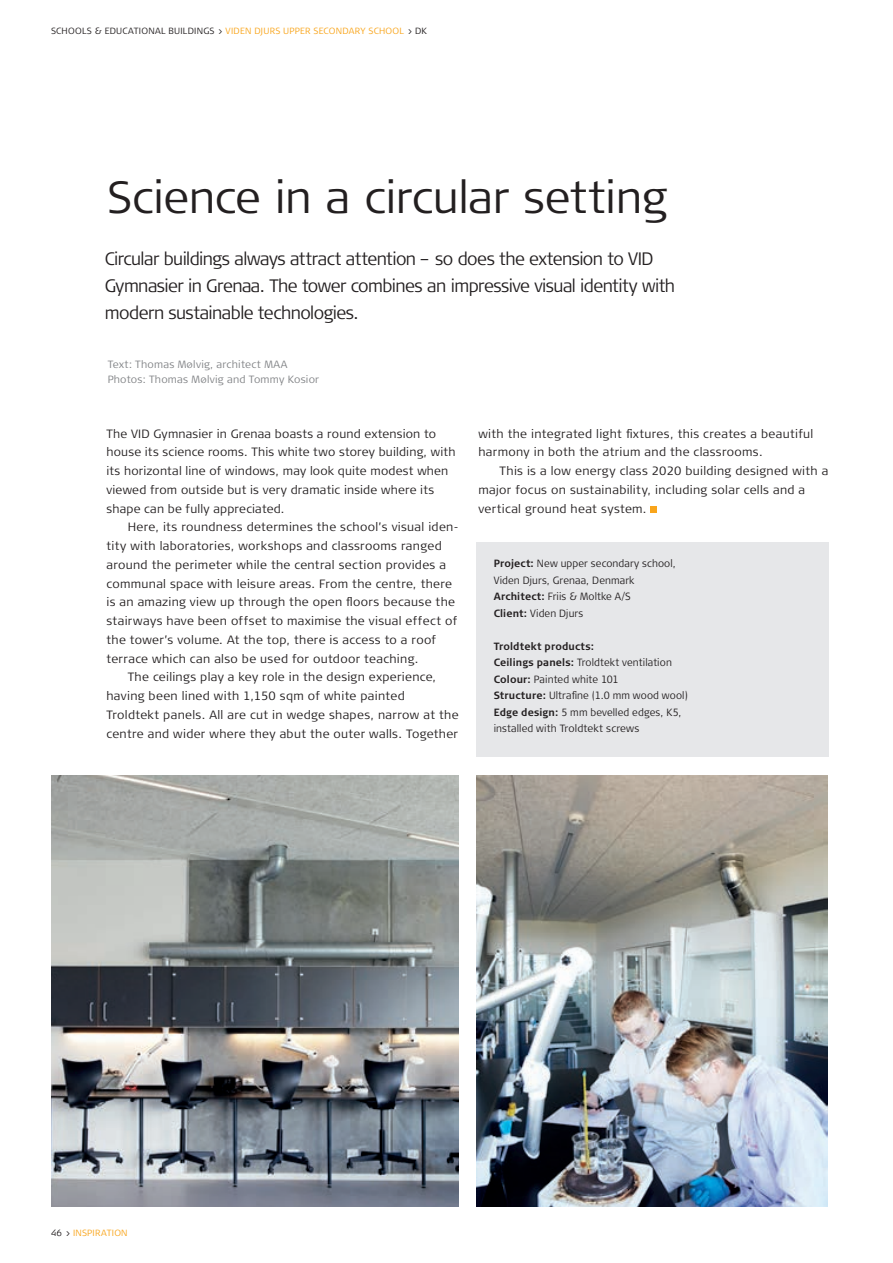
<style>
.page{position:relative;width:893px;height:1263px;background:#fff}
.page>*{position:absolute;margin:0;border:0;box-sizing:border-box;transform-origin:0 0}
.t1{font:300 45px "Signa Column";letter-spacing:-.01em;color:#231f20}
.t2{font:300 18px/27px "Signa Column";letter-spacing:-.03em;color:#231f20;scale:.96 1}
.t3{font:300 12px/18.8px "Signa Column";letter-spacing:.025em;color:#231f20}
.t4{font:300 10.5px/16.5px "Signa Column";letter-spacing:.01em;color:#231f20;scale:.95 1}
.t5{font:300 10.5px/14.2px "Signa Column";letter-spacing:.02em;color:#808285}
.t6{font:300 9px "Signa Column";letter-spacing:.03em;color:#231f20}
.t7{font:300 9px "Signa Column";letter-spacing:.03em;color:#f9a51b}
.s1{color:#f9a51b}
.s2{font-weight:700}
.s3{color:#231f20}
</style>
<div class="page">
<img style="left:477px;top:775px;width:350px;height:431px">
<img style="left:51px;top:775px;width:408px;height:431px">
<div style="left:650px;top:506px;width:7px;height:7px;background:#f9a51b"></div>
<div style="left:477px;top:542px;width:352px;height:214px;background:#e6e7e9"></div>
<p class="t6" style="left:51px;top:26px;width:377px">SCHOOLS &amp; EDUCATIONAL BUILDINGS &gt; <span class="s1">VIDEN DJURS UPPER SECONDARY SCHOOL</span> &gt; DK</p>
<h1 class="t1" style="left:107px;top:171px;width:561px">Science in a circular setting</h1>
<h2 class="t2" style="left:105px;top:245px;width:595px">Circular buildings always attract attention – so does the extension to VID<br>Gymnasier in Grenaa. The tower combines an impressive visual identity with modern sustainable technologies.</h2>
<p class="t5" style="left:108px;top:358px;width:213px">Text: Thomas Mølvig, architect MAA<br>Photos: Thomas Mølvig and Tommy Kosior</p>
<p class="t3" style="left:106px;top:424px;width:351px">The VID Gymnasier in Grenaa boasts a round extension to house its science rooms. This white two storey building, with its horizontal line of windows, may look quite modest when viewed from outside but is very dramatic inside where its shape can be fully appreciated.</p>
<p class="t3" style="left:128px;top:518px;width:332px">Here, its roundness determines the school’s visual iden-</p>
<p class="t3" style="left:106px;top:537px;width:337px">tity with laboratories, workshops and classrooms ranged</p>
<p class="t3" style="left:106px;top:555px;width:341px">around the perimeter while the central section provides a</p>
<p class="t3" style="left:106px;top:574px;width:347px">communal space with leisure areas. From the centre, there</p>
<p class="t3" style="left:106px;top:593px;width:350px">is an amazing view up through the open floors because the</p>
<p class="t3" style="left:106px;top:612px;width:352px">stairways have been offset to maximise the visual effect of</p>
<p class="t3" style="left:106px;top:630px;width:331px">the tower’s volume. At the top, there is access to a roof</p>
<p class="t3" style="left:106px;top:649px;width:313px">terrace which can also be used for outdoor teaching.</p>
<p class="t3" style="left:128px;top:668px;width:310px">The ceilings play a key role in the design experience,</p>
<p class="t3" style="left:106px;top:687px;width:300px">having been lined with 1,150 sqm of white painted</p>
<p class="t3" style="left:106px;top:705px;width:354px">Troldtekt panels. All are cut in wedge shapes, narrow at the</p>
<p class="t3" style="left:106px;top:724px;width:353px">centre and wider where they abut the outer walls. Together</p>
<p class="t3" style="left:478px;top:424px;width:337px">with the integrated light fixtures, this creates a beautiful harmony in both the atrium and the classrooms.</p>
<p class="t3" style="left:478px;top:462px;width:351px;text-indent:21px">This is a low energy class 2020 building designed with a major focus on sustainability, including solar cells and a vertical ground heat system.</p>
<p class="t4" style="left:494px;top:555px;width:193px"><span class="s2">Project:</span> New upper secondary school,<br>Viden Djurs, Grenaa, Denmark<br><span class="s2">Architect:</span> Friis &amp; Moltke A/S<br><span class="s2">Client:</span> Viden Djurs</p>
<p class="t4" style="left:494px;top:638px;width:206px"><span class="s2">Troldtekt products:<br>Ceilings panels:</span> Troldtekt ventilation <span class="s2">Colour:</span> Painted white 101<br><span class="s2">Structure:</span> Ultrafine (1.0 mm wood wool)<br><span class="s2">Edge design:</span> 5 mm bevelled edges, K5, installed with Troldtekt screws</p>
<p class="t7" style="left:51px;top:1228px;width:78px"><span class="s3">46 &gt;</span> INSPIRATION</p>
</div>
